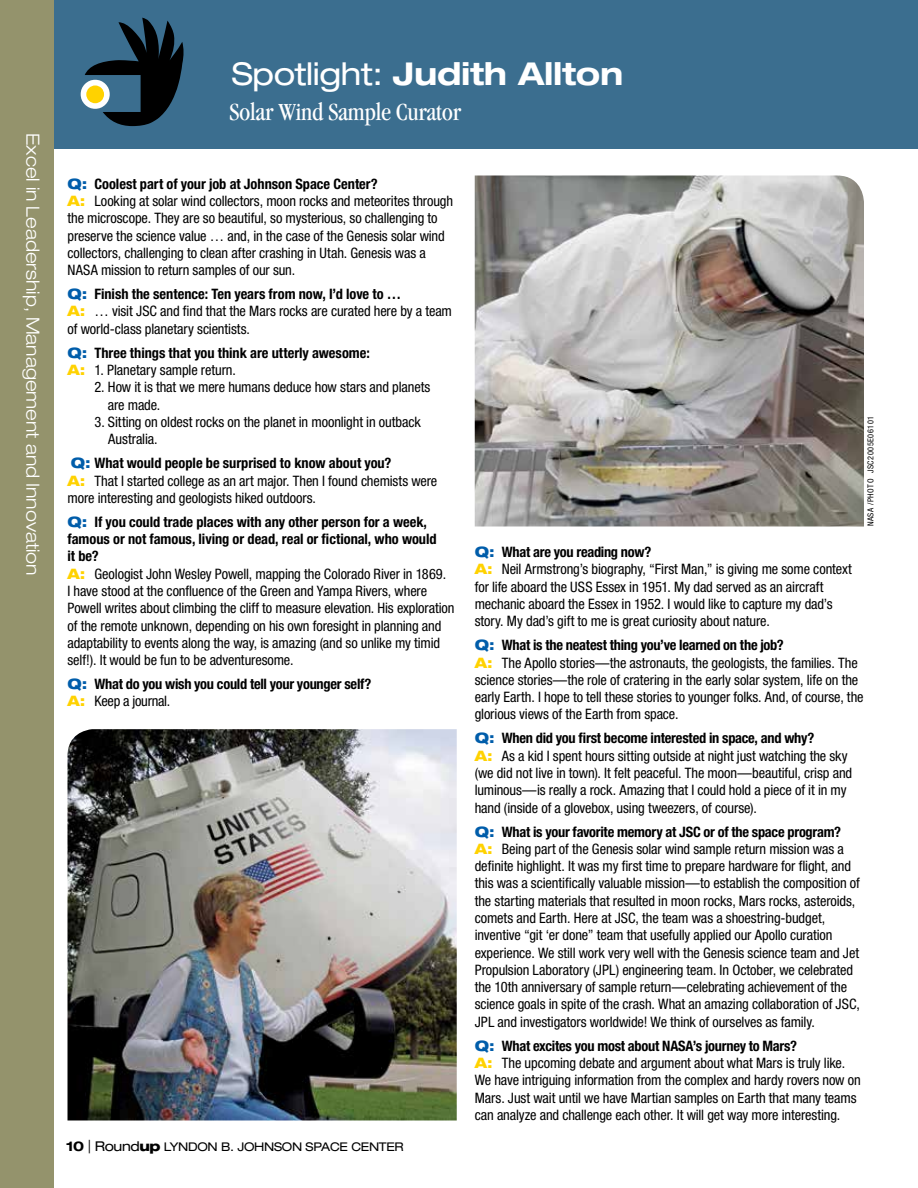
<style>
.page{position:relative;width:918px;height:1188px;background:#fff}
.page>*{position:absolute;margin:0;border:0;box-sizing:border-box;transform-origin:0 0}
.t1{font:700 expanded 31.5px "Helvetica Neue LT Std";letter-spacing:-.01em;color:#fff}
.t2{font:condensed 25.5px "Garamond";letter-spacing:-.01em;color:#fff}
.t3{font:300 expanded 18.15px "Helvetica Neue LT Std";color:#fff}
.t4{font:condensed 14.4px/17.2px "Helvetica Neue LT Std";letter-spacing:-.005em;color:#000}
.t5{font:700 condensed 14.4px/17.2px "Helvetica Neue LT Std";letter-spacing:-.01em;color:#000}
.t6{font:expanded 12px "Helvetica Neue LT Std";letter-spacing:-.025em;color:#000}
.t7{font:condensed 8.25px "Helvetica Neue LT Std";letter-spacing:.06em;color:#000}
.s1{font-weight:400}
.s2{font-weight:800;font-stretch:expanded;color:#005daa}
.s3{font-weight:800;font-stretch:expanded;color:#ffd200}
.s4{font-weight:700;font-size:13.5px}
.s5{font-weight:300;font-size:18px}
.s6{font-size:13.5px}
.s7{font-weight:800;font-size:13.5px}
</style>
<div class="page">
<div style="left:0;top:0;width:918px;height:148px;background:#3b6e8f"></div>
<svg style="left:81px;top:18px;width:103px;height:108px"></svg>
<div style="left:0;top:0;width:54px;height:1188px;background:#94936c"></div>
<img style="left:475px;top:176px;width:389px;height:350px">
<img style="left:68px;top:729px;width:389px;height:391px">
<p class="t3" style="left:44px;top:133px;width:444px;rotate:90deg">Excel in Leadership, Management and Innovation</p>
<p class="t1" style="left:232px;top:54px;width:393px"><span class="s1">Spotlight:</span> Judith Allton</p>
<p class="t2" style="left:230px;top:98px;width:233px">Solar Wind Sample Curator</p>
<p class="t5" style="left:68px;top:175px;width:312px"><span class="s2">Q:</span> Coolest part of your job at Johnson Space Center?</p>
<p class="t4" style="left:68px;top:192px;width:387px"><span class="s3">A:</span> Looking at solar wind collectors, moon rocks and meteorites through the microscope. They are so beautiful, so mysterious, so challenging to preserve the science value … and, in the case of the Genesis solar wind collectors, challenging to clean after crashing in Utah. Genesis was a NASA mission to return samples of our sun.</p>
<p class="t5" style="left:68px;top:285px;width:335px"><span class="s2">Q:</span> Finish the sentence: Ten years from now, I’d love to …</p>
<p class="t4" style="left:68px;top:303px;width:386px"><span class="s3">A:</span> … visit JSC and find that the Mars rocks are curated here by a team of world-class planetary scientists.</p>
<p class="t5" style="left:68px;top:344px;width:304px"><span class="s2">Q:</span> Three things that you think are utterly awesome:</p>
<p class="t4" style="left:68px;top:361px;width:170px"><span class="s3">A:</span> 1. Planetary sample return.</p>
<p class="t4" style="left:108px;top:379px;width:324px;text-indent:-13px">2. How it is that we mere humans deduce how stars and planets are made.</p>
<p class="t4" style="left:108px;top:413px;width:314px;text-indent:-14px">3. Sitting on oldest rocks on the planet in moonlight in outback<br>Australia.</p>
<p class="t5" style="left:71px;top:454px;width:322px"><span class="s2">Q:</span> What would people be surprised to know about you?</p>
<p class="t4" style="left:68px;top:472px;width:371px"><span class="s3">A:</span> That I started college as an art major. Then I found chemists were more interesting and geologists hiked outdoors.</p>
<p class="t5" style="left:68px;top:513px;width:371px"><span class="s2">Q:</span> If you could trade places with any other person for a week, famous or not famous, living or dead, real or fictional, who would it be?</p>
<p class="t4" style="left:68px;top:565px;width:389px"><span class="s3">A:</span> Geologist John Wesley Powell, mapping the Colorado River in 1869.<br>I have stood at the confluence of the Green and Yampa Rivers, where Powell writes about climbing the cliff to measure elevation. His exploration of the remote unknown, depending on his own foresight in planning and adaptability to events along the way, is amazing (and so unlike my timid self!). It would be fun to be adventuresome.</p>
<p class="t5" style="left:68px;top:675px;width:305px"><span class="s2">Q:</span> What do you wish you could tell your younger self?</p>
<p class="t4" style="left:68px;top:693px;width:104px"><span class="s3">A:</span> Keep a journal.</p>
<p class="t6" style="left:66px;top:1140px;width:339px"><span class="s4">10</span> <span class="s5">|</span> <span class="s6">Round</span><span class="s7">up</span> LYNDON B. JOHNSON SPACE CENTER</p>
<p class="t7" style="left:866px;top:526px;width:112px;rotate:-90deg">NASA /PHOTO JSC2005E06101</p>
<p class="t5" style="left:475px;top:543px;width:178px"><span class="s2">Q:</span> What are you reading now?</p>
<p class="t4" style="left:475px;top:561px;width:379px"><span class="s3">A:</span> Neil Armstrong’s biography, “First Man,” is giving me some context for life aboard the USS Essex in 1951. My dad served as an aircraft mechanic aboard the Essex in 1952. I would like to capture my dad’s story. My dad’s gift to me is great curiosity about nature.</p>
<p class="t5" style="left:475px;top:636px;width:311px"><span class="s2">Q:</span> What is the neatest thing you’ve learned on the job?</p>
<p class="t4" style="left:475px;top:654px;width:390px"><span class="s3">A:</span> The Apollo stories—the astronauts, the geologists, the families. The science stories—the role of cratering in the early solar system, life on the early Earth. I hope to tell these stories to younger folks. And, of course, the glorious views of the Earth from space.</p>
<p class="t5" style="left:475px;top:730px;width:341px"><span class="s2">Q:</span> When did you first become interested in space, and why?</p>
<p class="t4" style="left:475px;top:747px;width:379px"><span class="s3">A:</span> As a kid I spent hours sitting outside at night just watching the sky (we did not live in town). It felt peaceful. The moon—beautiful, crisp and luminous—is really a rock. Amazing that I could hold a piece of it in my hand (inside of a glovebox, using tweezers, of course).</p>
<p class="t5" style="left:475px;top:823px;width:368px"><span class="s2">Q:</span> What is your favorite memory at JSC or of the space program?</p>
<p class="t4" style="left:475px;top:840px;width:387px"><span class="s3">A:</span> Being part of the Genesis solar wind sample return mission was a definite highlight. It was my first time to prepare hardware for flight, and this was a scientifically valuable mission—to establish the composition of the starting materials that resulted in moon rocks, Mars rocks, asteroids, comets and Earth. Here at JSC, the team was a shoestring-budget, inventive “git ‘er done” team that usefully applied our Apollo curation experience. We still work very well with the Genesis science team and Jet Propulsion Laboratory (JPL) engineering team. In October, we celebrated the 10th anniversary of sample return—celebrating achievement of the science goals in spite of the crash. What an amazing collaboration of JSC, JPL and investigators worldwide! We think of ourselves as family.</p>
<p class="t5" style="left:475px;top:1037px;width:324px"><span class="s2">Q:</span> What excites you most about NASA’s journey to Mars?</p>
<p class="t4" style="left:475px;top:1054px;width:387px"><span class="s3">A:</span> The upcoming debate and argument about what Mars is truly like.<br>We have intriguing information from the complex and hardy rovers now on Mars. Just wait until we have Martian samples on Earth that many teams can analyze and challenge each other. It will get way more interesting.</p>
</div>
